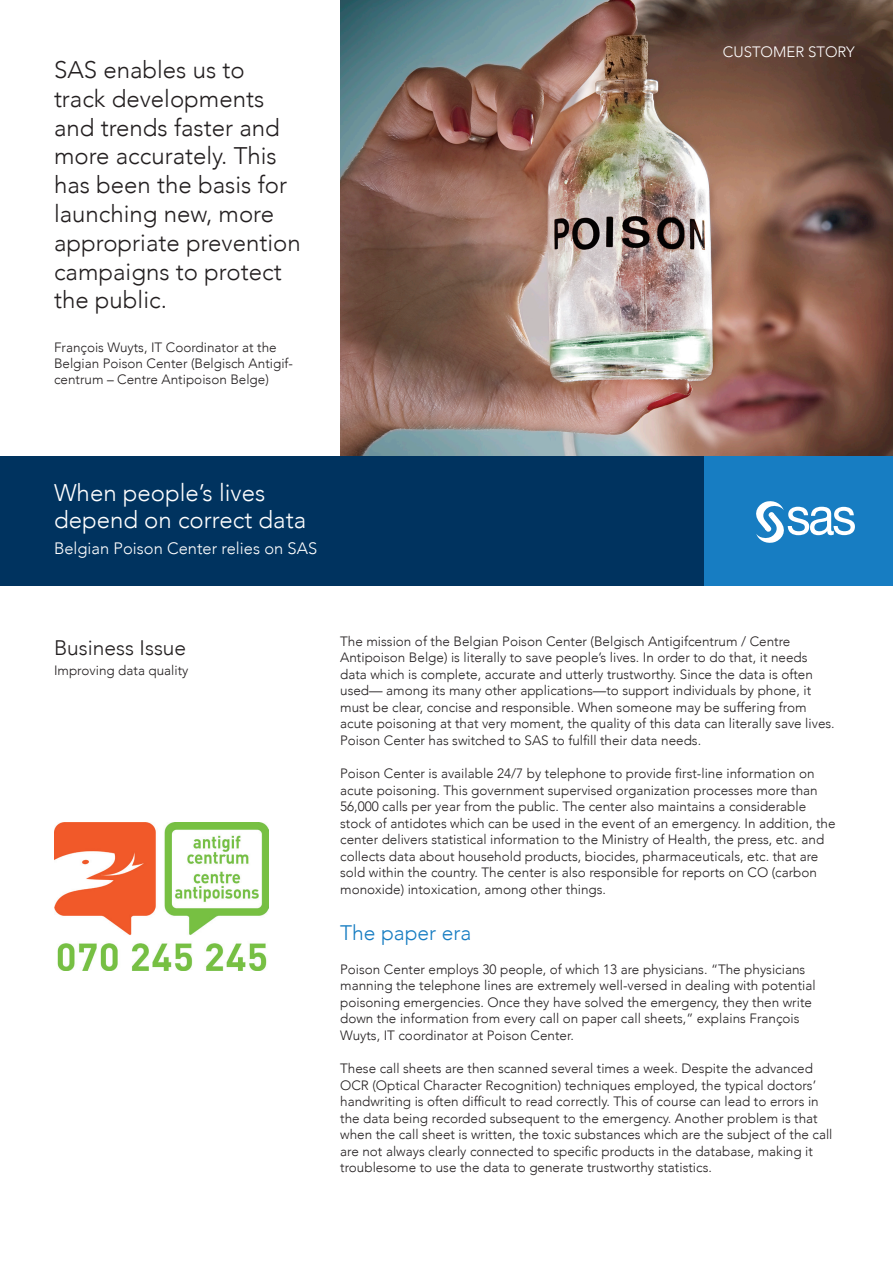
<style>
.page{position:relative;width:893px;height:1263px;background:#fff}
.page>*{position:absolute;margin:0;border:0;box-sizing:border-box;transform-origin:0 0}
.t1{font:300 24px/28.8px "Avenir";color:#231f20}
.t2{font:300 24px "Avenir";color:#fff}
.t3{font:300 21px "Avenir";color:#231f20}
.t4{font:300 21px "Avenir";color:#177dc2}
.t5{font:300 16.5px "Avenir";color:#fff}
.t6{font:300 15px "Avenir";color:#fff}
.t7{font:300 13.5px/16.5px "Avenir";color:#231f20}
</style>
<div class="page">
<img style="left:340px;top:0;width:553px;height:456px">
<div style="left:704px;top:456px;width:189px;height:130px;background:#177dc2"></div>
<svg style="left:756px;top:501px;width:99px;height:42px"></svg>
<div style="left:0;top:456px;width:704px;height:130px;background:#00335f"></div>
<img style="left:54px;top:823px;width:214px;height:148px">
<p class="t1" style="left:54px;top:55px;width:248px">SAS enables us to track developments and trends faster and more accurately. This has been the basis for launching new, more appropriate prevention campaigns to protect the public.</p>
<p class="t7" style="left:54px;top:339px;width:241px">François Wuyts, IT Coordinator at the<br>Belgian Poison Center (Belgisch Antigif&shy;centrum – Centre Antipoison Belge)</p>
<p class="t6" style="left:723px;top:42px;width:134px">CUSTOMER STORY</p>
<p class="t2" style="left:54px;top:479px;width:213px">When people’s lives</p>
<p class="t2" style="left:54px;top:506px;width:254px">depend on correct data</p>
<p class="t5" style="left:54px;top:538px;width:265px">Belgian Poison Center relies on SAS</p>
<p class="t3" style="left:54px;top:635px;width:134px">Business Issue</p>
<p class="t7" style="left:54px;top:662px;width:136px">Improving data quality</p>
<p class="t7" style="left:340px;top:633px;width:496px">The mission of the Belgian Poison Center (Belgisch Antigifcentrum / Centre Antipoison Belge) is literally to save people’s lives. In order to do that, it needs data which is complete, accurate and utterly trustworthy. Since the data is often used— among its many other applications—to support individuals by phone, it must be clear, concise and responsible. When someone may be suffering from acute poisoning at that very moment, the quality of this data can literally save lives.<br>Poison Center has switched to SAS to fulfill their data needs.</p>
<p class="t7" style="left:340px;top:765px;width:497px">Poison Center is available 24/7 by telephone to provide first-line information on acute poisoning. This government supervised organization processes more than 56,000 calls per year from the public. The center also maintains a considerable stock of antidotes which can be used in the event of an emergency. In addition, the center delivers statistical information to the Ministry of Health, the press, etc. and collects data about household products, biocides, pharmaceuticals, etc. that are sold within the country. The center is also responsible for reports on CO (carbon monoxide) intoxication, among other things.</p>
<p class="t4" style="left:340px;top:920px;width:133px">The paper era</p>
<p class="t7" style="left:340px;top:961px;width:477px">Poison Center employs 30 people, of which 13 are physicians. “The physicians manning the telephone lines are extremely well-versed in dealing with potential poisoning emergencies. Once they have solved the emergency, they then write down the information from every call on paper call sheets,” explains François Wuyts, IT coordinator at Poison Center.</p>
<p class="t7" style="left:340px;top:1060px;width:494px">These call sheets are then scanned several times a week. Despite the advanced OCR (Optical Character Recognition) techniques employed, the typical doctors’ handwriting is often difficult to read correctly. This of course can lead to errors in the data being recorded subsequent to the emergency. Another problem is that when the call sheet is written, the toxic substances which are the subject of the call are not always clearly connected to specific products in the database, making it troublesome to use the data to generate trustworthy statistics.</p>
</div>
